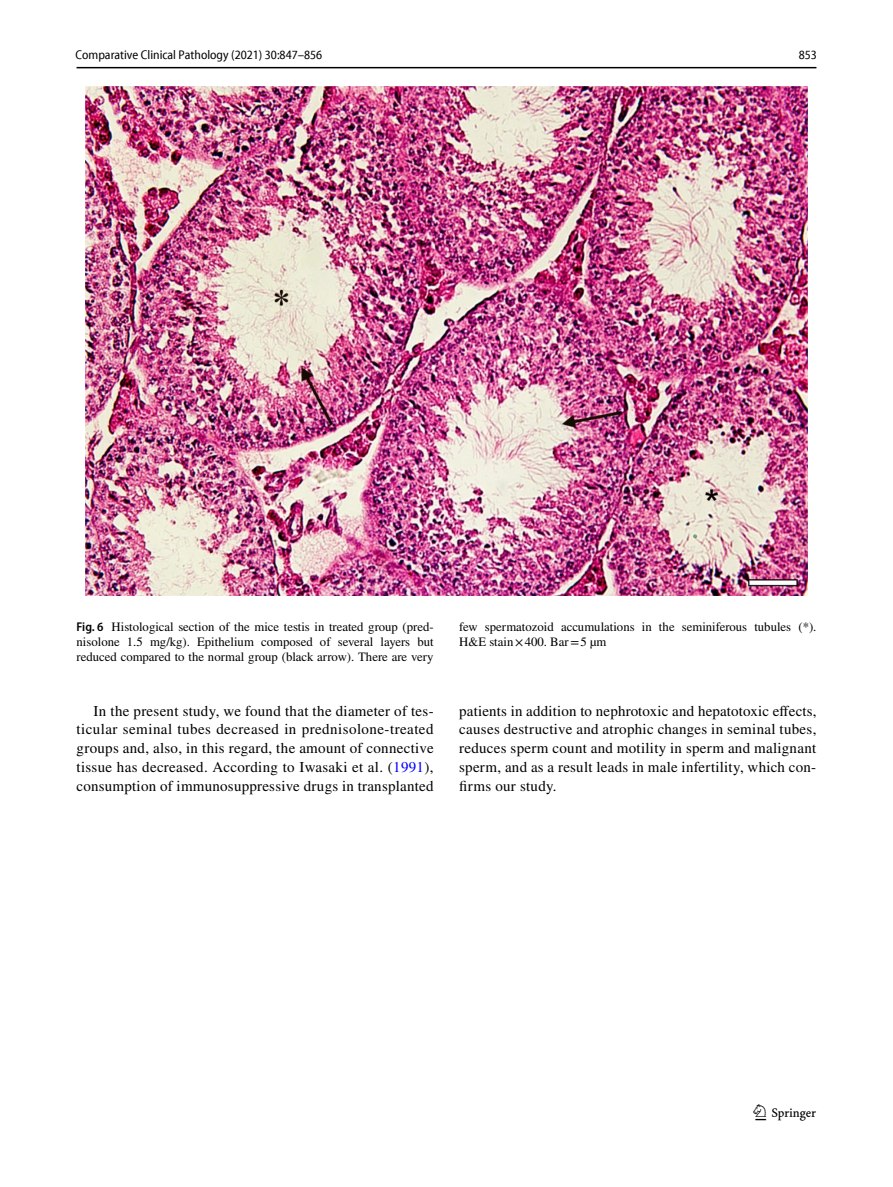
<style>
.page{position:relative;width:893px;height:1187px;background:#fff}
.page>*{position:absolute;margin:0;border:0;box-sizing:border-box;transform-origin:0 0}
.t1{font:22.5px "Springnew Regular 3";color:#000}
.t2{font:15px/18.8px "STIX";letter-spacing:.015em;color:#000;text-align:justify}
.t3{font:12.75px/15px "STIX";color:#000;text-align:justify}
.t4{font:semi-condensed 12.75px "Myriad Pro Unic";color:#000}
.s1{font-family:"Myriad Pro";font-weight:600;font-stretch:semi-condensed}
.s2{color:#00f}
</style>
<div class="page">
<hr style="left:77px;top:67px;width:739px;height:1px;background:#000">
<img style="left:85px;top:87px;width:723px;height:508px">
<p class="t4" style="left:76px;top:50px;width:248px">Comparative Clinical Pathology (2021) 30:847–856</p>
<p class="t4" style="left:799px;top:50px;width:20px">853</p>
<p class="t3" style="left:77px;top:619px;width:359px"><span class="s1">Fig. 6</span> Histological section of the mice testis in treated group (pred&shy;nisolone 1.5 mg/kg). Epithelium composed of several layers but reduced compared to the normal group (black arrow). There are very</p>
<p class="t3" style="left:459px;top:619px;width:359px">few spermatozoid accumulations in the seminiferous tubules (*).<br>H&amp;E stain×400. Bar=5 µm</p>
<p class="t2" style="left:77px;top:702px;width:359px;text-indent:17px">In the present study, we found that the diameter of tes&shy;ticular seminal tubes decreased in prednisolone-treated groups and, also, in this regard, the amount of connective tissue has decreased. According to Iwasaki et al. (<span class="s2">1991</span>), consumption of immunosuppressive drugs in transplanted</p>
<p class="t2" style="left:459px;top:702px;width:359px">patients in addition to nephrotoxic and hepatotoxic effects, causes destructive and atrophic changes in seminal tubes, reduces sperm count and motility in sperm and malignant sperm, and as a result leads in male infertility, which con&shy;firms our study.</p>
<h1 class="t1" style="left:755px;top:1104px;width:62px">1 3</h1>
</div>
